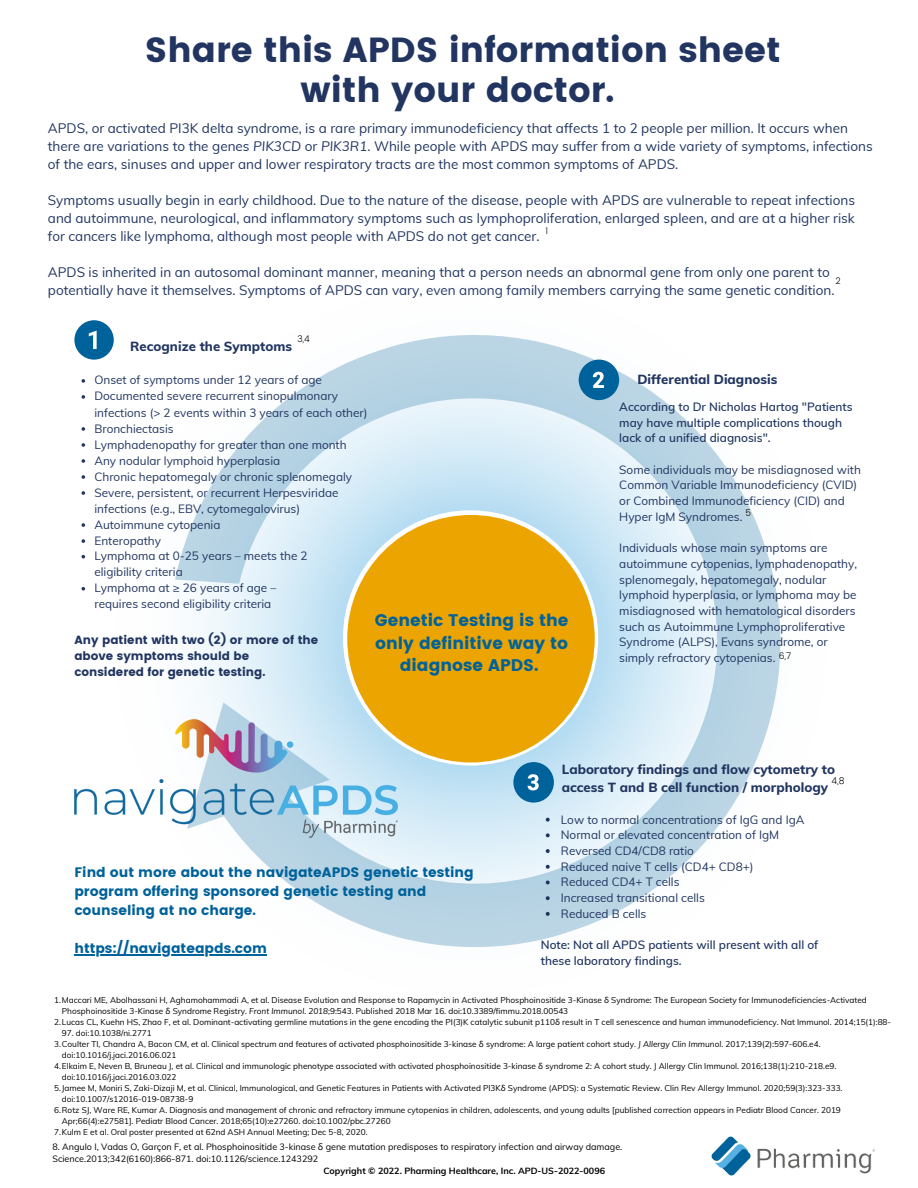
<style>
.page{position:relative;width:918px;height:1188px;background:#fff}
.page>*{position:absolute;margin:0;border:0;box-sizing:border-box;transform-origin:0 0}
.t1{font:34.8px/40.5px "Poppins";color:#213560;text-align:center}
.t2{font:16.8px/22.5px "Poppins";color:#00629a;text-align:center}
.t3{font:13.65px/19.2px "Poppins";color:#00629a}
.t4{font:13.5px/18px "Muli";color:#213560}
.t5{font:800 13.2px/17.5px "Muli";color:#213560}
.t6{font:11.85px/15.8px "Muli";color:#213560}
.t7{font:600 11.85px/15.8px "Muli";color:#213560}
.t8{font:11.85px/15.8px "Poppins";color:#213560}
.t9{font:11.7px/16px "Muli";color:#213560}
.t10{font:300 9.15px "Poppins";color:#000}
.t11{font:9px/12.3px "Muli";color:#000}
.t12{font:700 9px "Muli";color:#000}
.t13{font:300 9px "Poppins";color:#000}
.t14{font:8.25px/10.9px "Muli";color:#000}
.s1{font-style:italic}
.s2{font-family:"Noto Sans"}
</style>
<div class="page">
<svg style="left:81px;top:335px;width:700px;height:612px"></svg>
<div style="left:347px;top:515px;width:248px;height:247px;background:#eca400;border-radius:50%"></div>
<svg style="left:74px;top:320px;width:40px;height:40px"></svg>
<div style="left:579px;top:360px;width:40px;height:40px;background:#00629a;border-radius:50%"></div>
<svg style="left:593px;top:372px;width:11px;height:16px"></svg>
<div style="left:513px;top:762px;width:41px;height:41px;background:#00629a;border-radius:50%"></div>
<svg style="left:528px;top:774px;width:11px;height:16px"></svg>
<svg style="left:82px;top:379px;width:3px;height:4px"></svg>
<svg style="left:82px;top:395px;width:3px;height:4px"></svg>
<svg style="left:82px;top:427px;width:3px;height:4px"></svg>
<svg style="left:82px;top:443px;width:3px;height:4px"></svg>
<svg style="left:82px;top:459px;width:3px;height:4px"></svg>
<svg style="left:82px;top:475px;width:3px;height:4px"></svg>
<svg style="left:82px;top:491px;width:3px;height:4px"></svg>
<svg style="left:82px;top:523px;width:3px;height:4px"></svg>
<svg style="left:82px;top:539px;width:3px;height:4px"></svg>
<svg style="left:546px;top:818px;width:4px;height:4px"></svg>
<svg style="left:546px;top:833px;width:4px;height:4px"></svg>
<svg style="left:546px;top:849px;width:4px;height:4px"></svg>
<svg style="left:546px;top:865px;width:4px;height:4px"></svg>
<svg style="left:546px;top:881px;width:4px;height:3px"></svg>
<svg style="left:546px;top:896px;width:4px;height:4px"></svg>
<svg style="left:546px;top:912px;width:4px;height:4px"></svg>
<hr style="left:74px;top:954px;width:193px;height:2px;background:#00629a">
<img style="left:74px;top:719px;width:323px;height:118px">
<img style="left:711px;top:1137px;width:164px;height:39px">
<svg style="left:82px;top:587px;width:3px;height:4px"></svg>
<p class="t1" style="left:145px;top:30px;width:637px">Share this APDS information sheet with your doctor.</p>
<p class="t4" style="left:48px;top:119px;width:826px">APDS, or activated PI3K delta syndrome, is a rare primary immunodeficiency that affects 1 to 2 people per million. It occurs when there are variations to the genes <span class="s1">PIK3CD</span> or <span class="s1">PIK3R1</span>. While people with APDS may suffer from a wide variety of symptoms, infections of the ears, sinuses and upper and lower respiratory tracts are the most common symptoms of APDS.</p>
<p class="t4" style="left:48px;top:191px;width:809px;text-align:justify">Symptoms usually begin in early childhood. Due to the nature of the disease, people with APDS are vulnerable to repeat infections and autoimmune, neurological, and inflammatory symptoms such as lymphoproliferation, enlarged spleen, and are at a higher risk for cancers like lymphoma, although most people with APDS do not get cancer.</p>
<p class="t4" style="left:48px;top:263px;width:788px">APDS is inherited in an autosomal dominant manner, meaning that a person needs an abnormal gene from only one parent to potentially have it themselves. Symptoms of APDS can vary, even among family members carrying the same genetic condition.</p>
<p class="t13" style="left:545px;top:226px;width:4px">1</p>
<p class="t13" style="left:835px;top:276px;width:7px">2</p>
<p class="t13" style="left:297px;top:334px;width:14px">3,4</p>
<p class="t5" style="left:130px;top:337px;width:163px">Recognize the Symptoms</p>
<p class="t9" style="left:94px;top:372px;width:229px">Onset of symptoms under 12 years of age</p>
<p class="t9" style="left:94px;top:388px;width:275px">Documented severe recurrent sinopulmonary infections (&gt; 2 events within 3 years of each other)</p>
<p class="t9" style="left:94px;top:420px;width:81px">Bronchiectasis</p>
<p class="t9" style="left:94px;top:436px;width:254px">Lymphadenopathy for greater than one month</p>
<p class="t9" style="left:94px;top:452px;width:187px">Any nodular lymphoid hyperplasia</p>
<p class="t9" style="left:94px;top:468px;width:259px">Chronic hepatomegaly or chronic splenomegaly</p>
<p class="t9" style="left:94px;top:484px;width:246px">Severe, persistent, or recurrent Herpesviridae infections (e.g., EBV, cytomegalovirus)</p>
<p class="t9" style="left:94px;top:516px;width:127px">Autoimmune cytopenia</p>
<p class="t9" style="left:94px;top:532px;width:68px">Enteropathy</p>
<p class="t9" style="left:94px;top:548px;width:215px">Lymphoma at 0-25 years – meets the 2 eligibility criteria</p>
<p class="t9" style="left:94px;top:580px;width:183px">Lymphoma at ≥ 26 years of age – requires second eligibility criteria</p>
<p class="t8" style="left:74px;top:632px;width:245px">Any patient with two (2) or more of the above symptoms should be considered for genetic testing.</p>
<p class="t2" style="left:375px;top:609px;width:195px">Genetic Testing is the only definitive way to diagnose APDS.</p>
<p class="t5" style="left:637px;top:370px;width:141px">Differential Diagnosis</p>
<p class="t7" style="left:619px;top:398px;width:235px">According to Dr Nicholas Hartog "Patients may have multiple complications though lack of a unified diagnosis".</p>
<p class="t6" style="left:619px;top:461px;width:243px">Some individuals may be misdiagnosed with Common Variable Immunodeficiency (CVID) or Combined Immunodeficiency (CID) and Hyper IgM Syndromes.</p>
<p class="t6" style="left:619px;top:540px;width:239px">Individuals whose main symptoms are autoimmune cytopenias, lymphadenopathy, splenomegaly, hepatomegaly, nodular lymphoid hyperplasia, or lymphoma may be misdiagnosed with hematological disorders such as Autoimmune Lymphoproliferative Syndrome (ALPS), Evans syndrome, or simply refractory cytopenias.</p>
<p class="t13" style="left:746px;top:508px;width:7px">5</p>
<p class="t13" style="left:779px;top:651px;width:14px">6,7</p>
<p class="t5" style="left:562px;top:760px;width:275px">Laboratory findings and flow cytometry to access T and B cell function / morphology</p>
<p class="t10" style="left:832px;top:776px;width:15px">4,8</p>
<p class="t3" style="left:74px;top:862px;width:401px">Find out more about the navigateAPDS genetic testing program offering sponsored genetic testing and counseling at no charge.</p>
<p class="t3" style="left:74px;top:939px;width:194px">https://navigateapds.com</p>
<p class="t6" style="left:561px;top:811px;width:245px">Low to normal concentrations of IgG and IgA</p>
<p class="t6" style="left:561px;top:827px;width:220px">Normal or elevated concentration of IgM</p>
<p class="t6" style="left:561px;top:843px;width:135px">Reversed CD4/CD8 ratio</p>
<p class="t6" style="left:561px;top:858px;width:194px">Reduced naive T cells (CD4+ CD8+)</p>
<p class="t6" style="left:561px;top:874px;width:120px">Reduced CD4+ T cells</p>
<p class="t6" style="left:561px;top:890px;width:146px">Increased transitional cells</p>
<p class="t6" style="left:561px;top:905px;width:87px">Reduced B cells</p>
<p class="t7" style="left:541px;top:937px;width:279px">Note: Not all APDS patients will present with all of these laboratory findings.</p>
<p class="t14" style="left:62px;top:994px;width:806px;text-indent:-8px">1.Maccari ME, Abolhassani H, Aghamohammadi A, et al. Disease Evolution and Response to Rapamycin in Activated Phosphoinositide 3-Kinase <span class="s2">δ</span> Syndrome: The European Society for Immunodeficiencies-Activated<br>Phosphoinositide 3-Kinase <span class="s2">δ</span> Syndrome Registry. <span class="s1">Front Immunol. 2018</span>;9:543. Published 2018 Mar 16. doi:10.3389/fimmu.2018.00543</p>
<p class="t14" style="left:54px;top:1016px;width:838px">2.Lucas CL, Kuehn HS, Zhao F, et al. Dominant-activating germline mutations in the gene encoding the PI(3)K catalytic subunit p110<span class="s2">δ</span> result in T cell senescence and human immunodeficiency. Nat Immunol. 2014;15(1):88-</p>
<p class="t14" style="left:62px;top:1027px;width:91px">97. doi:10.1038/ni.2771</p>
<p class="t14" style="left:62px;top:1038px;width:760px;text-indent:-8px">3.Coulter TI, Chandra A, Bacon CM, et al. Clinical spectrum and features of activated phosphoinositide 3-kinase <span class="s2">δ</span> syndrome: A large patient cohort study. <span class="s1">J Allergy Clin Immunol.</span> 2017;139(2):597-606.e4. doi:10.1016/j.jaci.2016.06.021</p>
<p class="t14" style="left:62px;top:1060px;width:776px;text-indent:-8px">4.Elkaim E, Neven B, Bruneau J, et al. Clinical and immunologic phenotype associated with activated phosphoinositide 3-kinase <span class="s2">δ</span> syndrome 2: A cohort study. J Allergy Clin Immunol. 2016;138(1):210-218.e9. doi:10.1016/j.jaci.2016.03.022</p>
<p class="t14" style="left:62px;top:1082px;width:782px;text-indent:-8px">5.Jamee M, Moniri S, Zaki-Dizaji M, et al. Clinical, Immunological, and Genetic Features in Patients with Activated PI3K<span class="s2">δ</span> Syndrome (APDS): a Systematic Review. Clin Rev Allergy Immunol. 2020;59(3):323-333. doi:10.1007/s12016-019-08738-9</p>
<p class="t14" style="left:62px;top:1104px;width:781px;text-indent:-8px">6.Rotz SJ, Ware RE, Kumar A. Diagnosis and management of chronic and refractory immune cytopenias in children, adolescents, and young adults [published correction appears in Pediatr Blood Cancer. 2019<br>Apr;66(4):e27581]. Pediatr Blood Cancer. 2018;65(10):e27260. doi:10.1002/pbc.27260</p>
<p class="t14" style="left:54px;top:1126px;width:315px">7.Kulm E et al. Oral poster presented at 62nd ASH Annual Meeting; Dec 5-8, 2020.</p>
<p class="t11" style="left:52px;top:1140px;width:571px">8. Angulo I, Vadas O, Garçon F, et al. Phosphoinositide 3-kinase <span class="s2">δ</span> gene mutation predisposes to respiratory infection and airway damage.<br>Science.2013;342(6160):866-871. doi:10.1126/science.1243292</p>
<p class="t12" style="left:323px;top:1165px;width:283px">Copyright © 2022. Pharming Healthcare, Inc. APD-US-2022-0096</p>
</div>
